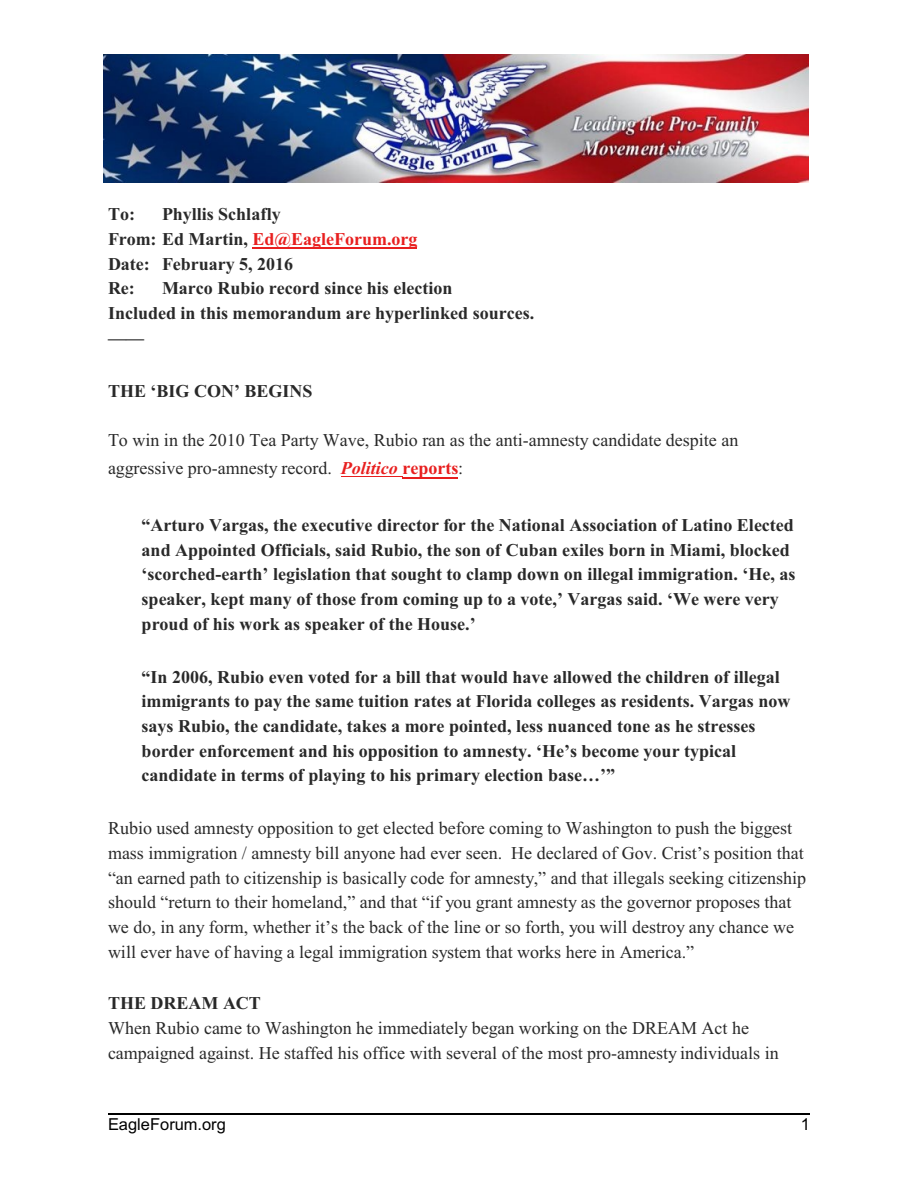
<style>
.page{position:relative;width:918px;height:1188px;background:#fff}
.page>*{position:absolute;margin:0;border:0;box-sizing:border-box;transform-origin:0 0}
.t1{font:700 18px/24.6px "Times New Roman";color:#292929}
.t2{font:18px/24.6px "Times New Roman";color:#292929}
.t3{font:16.5px "Arial";color:#000}
.s1{color:#e81f1f}
.s2{font-weight:700;font-style:italic;color:#e81f1f}
.s3{font-weight:700;color:#e81f1f}
</style>
<div class="page">
<img style="left:103px;top:54px;width:706px;height:128px">
<hr style="left:253px;top:248px;width:164px;height:1px;background:#e81f1f">
<hr style="left:341px;top:477px;width:61px;height:1px;background:#e81f1f">
<hr style="left:402px;top:477px;width:56px;height:1px;background:#e81f1f">
<hr style="left:108px;top:1113px;width:702px;height:2px;background:#000">
<p class="t1" style="left:108px;top:204px;width:311px;text-indent:54px">Phyllis Schlafly<br>From: Ed Martin, <span class="s1">Ed@EagleForum.org<br></span>Date: February 5, 2016<br>Re:</p>
<p class="t1" style="left:108px;top:204px;width:28px">To:</p>
<p class="t1" style="left:108px;top:278px;width:428px;text-indent:54px">Marco Rubio record since his election<br>Included in this memorandum are hyperlinked sources. ——</p>
<p class="t1" style="left:108px;top:380px;width:206px">THE ‘BIG CON’ BEGINS</p>
<p class="t2" style="left:108px;top:428px;width:632px;line-height:28.2px">To win in the 2010 Tea Party Wave, Rubio ran as the anti-amnesty candidate despite an aggressive pro-amnesty record. <span class="s2">Politico</span> <span class="s3">reports</span>:</p>
<p class="t1" style="left:142px;top:515px;width:655px">“Arturo Vargas, the executive director for the National Association of Latino Elected and Appointed Officials, said Rubio, the son of Cuban exiles born in Miami, blocked ‘scorched-earth’ legislation that sought to clamp down on illegal immigration. ‘He, as speaker, kept many of those from coming up to a vote,’ Vargas said. ‘We were very proud of his work as speaker of the House.’</p>
<p class="t1" style="left:142px;top:666px;width:650px">“In 2006, Rubio even voted for a bill that would have allowed the children of illegal immigrants to pay the same tuition rates at Florida colleges as residents. Vargas now says Rubio, the candidate, takes a more pointed, less nuanced tone as he stresses border enforcement and his opposition to amnesty. ‘He’s become your typical candidate in terms of playing to his primary election base…’”</p>
<p class="t2" style="left:108px;top:818px;width:700px">Rubio used amnesty opposition to get elected before coming to Washington to push the biggest mass immigration / amnesty bill anyone had ever seen. He declared of Gov. Crist’s position that “an earned path to citizenship is basically code for amnesty,” and that illegals seeking citizenship should “return to their homeland,” and that “if you grant amnesty as the governor proposes that we do, in any form, whether it’s the back of the line or so forth, you will destroy any chance we will ever have of having a legal immigration system that works here in America.”</p>
<p class="t1" style="left:108px;top:993px;width:154px">THE DREAM ACT</p>
<p class="t2" style="left:108px;top:1017px;width:672px">When Rubio came to Washington he immediately began working on the DREAM Act he campaigned against. He staffed his office with several of the most pro-amnesty individuals in</p>
<p class="t3" style="left:108px;top:1118px;width:119px">EagleForum.org</p>
<p class="t3" style="left:801px;top:1118px;width:11px">1</p>
</div>
